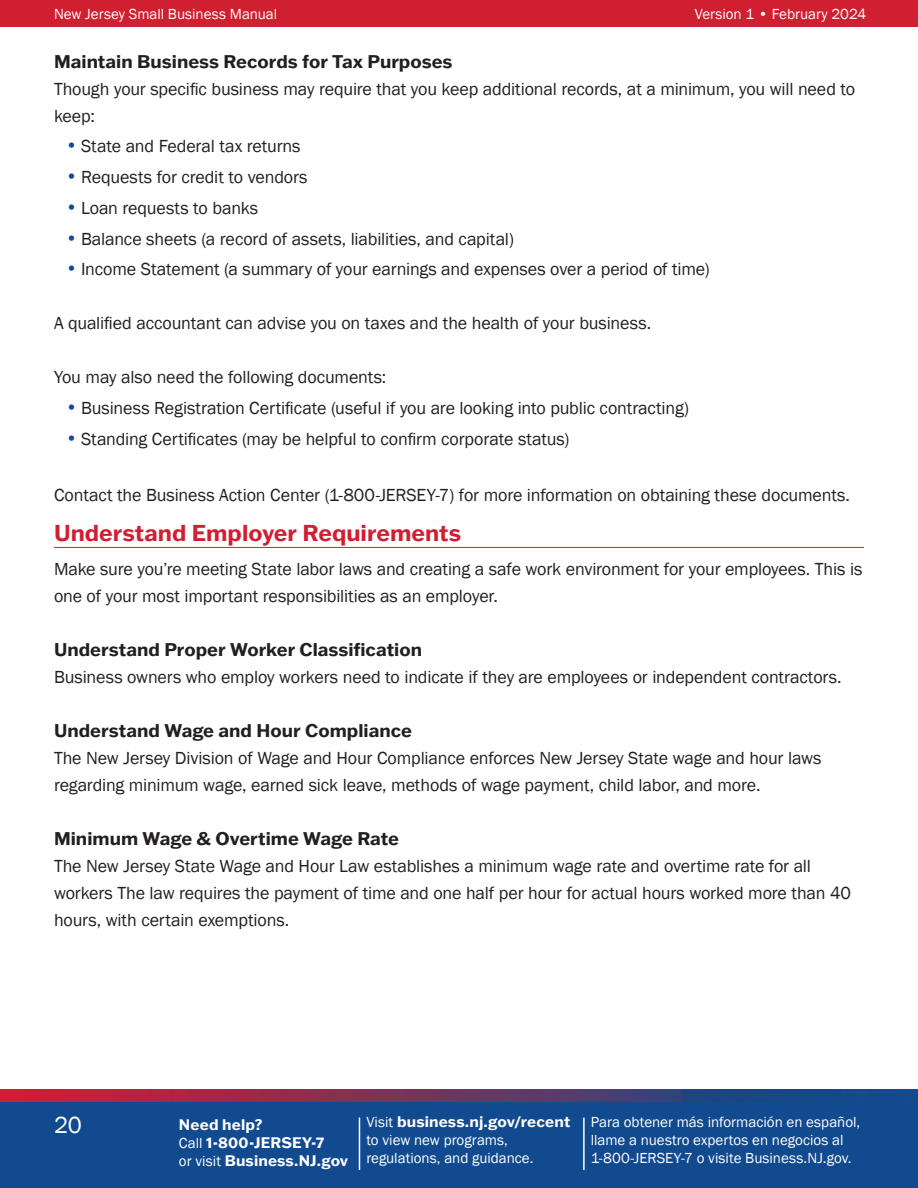
<style>
.page{position:relative;width:918px;height:1188px;background:#fff}
.page>*{position:absolute;margin:0;border:0;box-sizing:border-box;transform-origin:0 0}
.t1{font:24px "Franklin Gothic";color:#fff}
.Sub_Heading{font:700 22.5px "Franklin Gothic ATF";color:#d01f31}
.Body_Copy{font:18px/27px "Franklin Gothic";letter-spacing:-.01em;color:#231f20}
.Body_Copy-2{font:700 18px "Franklin Gothic ATF";color:#231f20}
.t2{font:15px/18px "Franklin Gothic";color:#fff}
.t3{font:700 15px/18px "Franklin Gothic ATF";letter-spacing:.01em;color:#fff}
.s1{color:#124a8f}
.s2{font-family:"Franklin Gothic";font-weight:400}
</style>
<div class="page">
<div style="left:0;top:1101px;width:918px;height:87px;background:#124a8f"></div>
<div style="left:0;top:0;width:918px;height:27px;background:#d01f31"></div>
<svg style="left:0;top:1090px;width:918px;height:12px;background:#693560"></svg>
<hr style="left:359px;top:1118px;width:1px;height:52px;background:#fff">
<hr style="left:583px;top:1118px;width:2px;height:52px;background:#fff">
<hr style="left:54px;top:547px;width:810px;height:1px;background:#d01f31">
<p class="t2" style="left:54px;top:5px;width:225px">New Jersey Small Business Manual</p>
<p class="t2" style="left:695px;top:5px;width:173px">Version 1 • February 2024</p>
<p class="Body_Copy-2" style="left:54px;top:49px;width:400px">Maintain Business Records for Tax Purposes</p>
<p class="Body_Copy" style="left:54px;top:75px;width:803px">Though your specific business may require that you keep additional records, at a minimum, you will need to keep:</p>
<p class="Body_Copy" style="left:68px;top:133px;width:235px"><span class="s1">•</span> State and Federal tax returns</p>
<p class="Body_Copy" style="left:68px;top:164px;width:242px"><span class="s1">•</span> Requests for credit to vendors</p>
<p class="Body_Copy" style="left:68px;top:195px;width:192px"><span class="s1">•</span> Loan requests to banks</p>
<p class="Body_Copy" style="left:68px;top:225px;width:448px"><span class="s1">•</span> Balance sheets (a record of assets, liabilities, and capital)</p>
<p class="Body_Copy" style="left:68px;top:256px;width:644px"><span class="s1">•</span> Income Statement (a summary of your earnings and expenses over a period of time)</p>
<p class="Body_Copy" style="left:54px;top:310px;width:599px">A qualified accountant can advise you on taxes and the health of your business.</p>
<p class="Body_Copy" style="left:54px;top:364px;width:334px">You may also need the following documents:</p>
<p class="Body_Copy" style="left:68px;top:395px;width:623px"><span class="s1">•</span> Business Registration Certificate (useful if you are looking into public contracting)</p>
<p class="Body_Copy" style="left:68px;top:426px;width:503px"><span class="s1">•</span> Standing Certificates (may be helpful to confirm corporate status)</p>
<p class="Body_Copy" style="left:54px;top:481px;width:798px">Contact the Business Action Center (1-800-JERSEY-7) for more information on obtaining these documents.</p>
<p class="Sub_Heading" style="left:54px;top:518px;width:409px">Understand Employer Requirements</p>
<p class="Body_Copy" style="left:54px;top:556px;width:810px">Make sure you’re meeting State labor laws and creating a safe work environment for your employees. This is one of your most important responsibilities as an employer.</p>
<p class="Body_Copy-2" style="left:54px;top:637px;width:370px">Understand Proper Worker Classification</p>
<p class="Body_Copy" style="left:54px;top:664px;width:789px">Business owners who employ workers need to indicate if they are employees or independent contractors.</p>
<p class="Body_Copy-2" style="left:54px;top:718px;width:360px">Understand Wage and Hour Compliance</p>
<p class="Body_Copy" style="left:54px;top:745px;width:769px">The New Jersey Division of Wage and Hour Compliance enforces New Jersey State wage and hour laws regarding minimum wage, earned sick leave, methods of wage payment, child labor, and more.</p>
<p class="Body_Copy-2" style="left:54px;top:826px;width:346px">Minimum Wage &amp; Overtime Wage Rate</p>
<p class="Body_Copy" style="left:54px;top:853px;width:799px">The New Jersey State Wage and Hour Law establishes a minimum wage rate and overtime rate for all workers The law requires the payment of time and one half per hour for actual hours worked more than 40 hours, with certain exemptions.</p>
<p class="t3" style="left:179px;top:1115px;width:171px">Need help?<br><span class="s2">Call</span> 1-800-JERSEY-7<br><span class="s2">or visit</span> Business.NJ.gov</p>
<p class="t2" style="left:591px;top:1113px;width:271px">Para obtener más información en español, llame a nuestro expertos en negocios al<br>1-800-JERSEY-7 o visite Business.NJ.gov.</p>
<h1 class="t1" style="left:54px;top:1110px;width:29px">20</h1>
<p class="t3" style="left:366px;top:1113px;width:205px"><span class="s2">Visit</span> business.nj.gov/recent</p>
<p class="t2" style="left:366px;top:1132px;width:169px">to view new programs, regulations, and guidance.</p>
</div>
